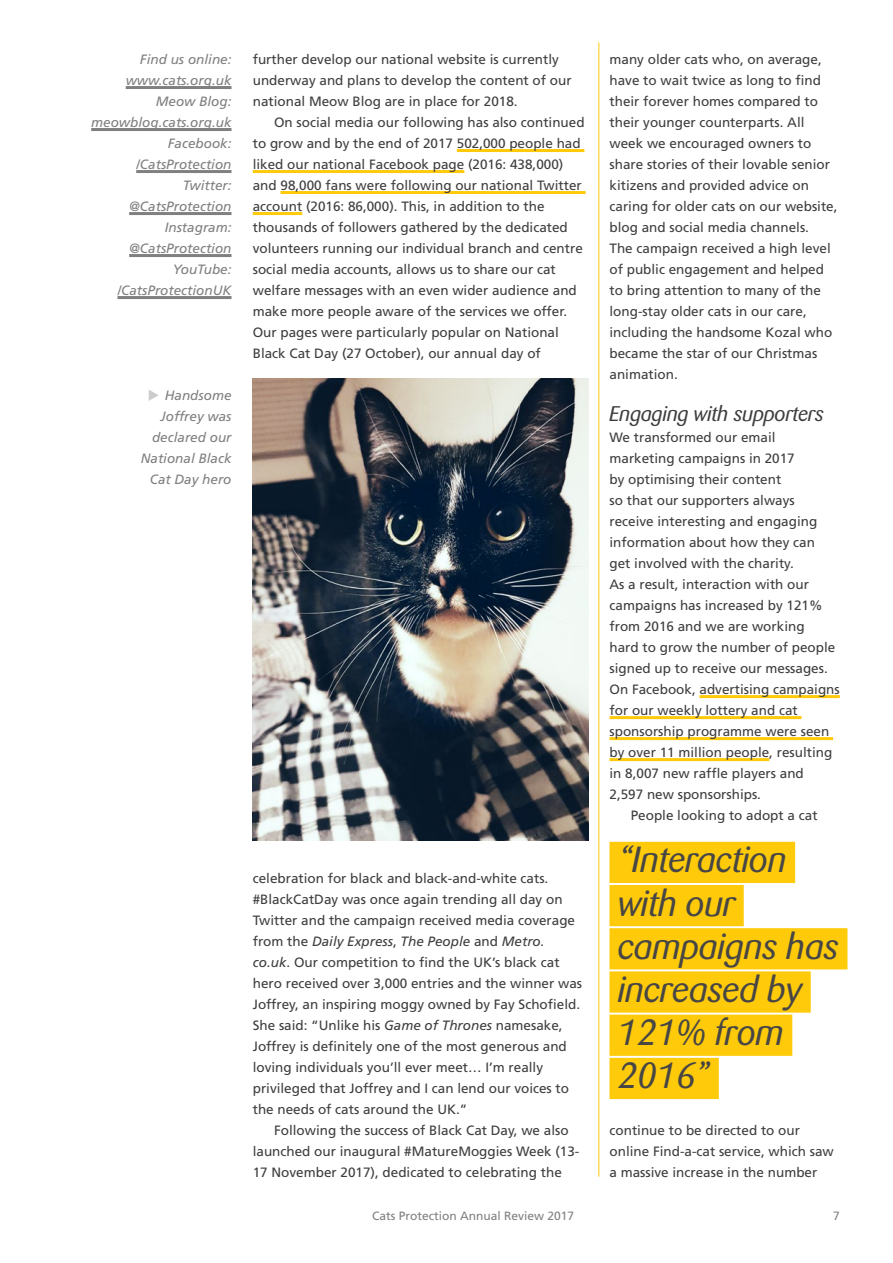
<style>
.page{position:relative;width:893px;height:1263px;background:#fff}
.page>*{position:absolute;margin:0;border:0;box-sizing:border-box;transform-origin:0 0}
.t1{font:italic 36px/43.2px "Barmeno BQ";color:#474645}
.t2{font:italic 21px "Barmeno BQ";color:#3e3e3f}
.t3{font:13.5px/21px "Frutiger";color:#3e3e3f}
.t4{font:italic 13.5px/21px "Frutiger";color:#817f80;text-align:right}
.t5{font:12px "Frutiger";color:#817f80}
.s1{font-style:italic}
</style>
<div class="page">
<hr style="left:598px;top:43px;width:1px;height:1134px;background:#feca0a">
<img style="left:253px;top:379px;width:335px;height:462px">
<div style="left:609px;top:842px;width:186px;height:41px;background:#feca0a"></div>
<div style="left:609px;top:885px;width:135px;height:41px;background:#feca0a"></div>
<div style="left:609px;top:928px;width:238px;height:41px;background:#feca0a"></div>
<div style="left:609px;top:971px;width:202px;height:42px;background:#feca0a"></div>
<div style="left:609px;top:1014px;width:183px;height:42px;background:#feca0a"></div>
<div style="left:609px;top:1058px;width:110px;height:41px;background:#feca0a"></div>
<hr style="left:699px;top:695px;width:141px;height:3px;background:#feca0a">
<hr style="left:609px;top:716px;width:192px;height:3px;background:#feca0a">
<hr style="left:609px;top:737px;width:224px;height:3px;background:#feca0a">
<hr style="left:609px;top:758px;width:160px;height:3px;background:#feca0a">
<hr style="left:457px;top:149px;width:127px;height:3px;background:#feca0a">
<hr style="left:253px;top:170px;width:211px;height:3px;background:#feca0a">
<hr style="left:281px;top:191px;width:305px;height:3px;background:#feca0a">
<hr style="left:253px;top:212px;width:49px;height:3px;background:#feca0a">
<hr style="left:126px;top:86px;width:105px;height:3px;background:#817f80">
<hr style="left:91px;top:128px;width:140px;height:3px;background:#817f80">
<hr style="left:136px;top:170px;width:95px;height:3px;background:#817f80">
<hr style="left:129px;top:212px;width:102px;height:3px;background:#817f80">
<hr style="left:129px;top:254px;width:102px;height:3px;background:#817f80">
<hr style="left:117px;top:296px;width:114px;height:3px;background:#817f80">
<p class="t4" style="left:91px;top:48px;width:142px">Find us online: www.cats.org.uk<br>Meow Blog: meowblog.cats.org.uk<br>Facebook: /CatsProtection<br>Twitter: @CatsProtection<br>Instagram: @CatsProtection<br>YouTube: /CatsProtectionUK</p>
<p class="t4" style="left:141px;top:384px;width:92px">Handsome<br>Joffrey was declared our<br>National Black<br>Cat Day hero</p>
<p class="t3" style="left:253px;top:48px;width:320px">further develop our national website is currently underway and plans to develop the content of our national Meow Blog are in place for 2018.</p>
<p class="t3" style="left:253px;top:111px;width:333px;text-indent:21px">On social media our following has also continued to grow and by the end of 2017 502,000 people had liked our national Facebook page (2016: 438,000) and 98,000 fans were following our national Twitter account (2016: 86,000). This, in addition to the thousands of followers gathered by the dedicated volunteers running our individual branch and centre social media accounts, allows us to share our cat welfare messages with an even wider audience and make more people aware of the services we offer.<br>Our pages were particularly popular on National Black Cat Day (27 October), our annual day of</p>
<p class="t3" style="left:253px;top:867px;width:331px">celebration for black and black-and-white cats. #BlackCatDay was once again trending all day on Twitter and the campaign received media coverage from the <span class="s1">Daily Express</span>, <span class="s1">The People</span> and <span class="s1">Metro. co.uk</span>. Our competition to find the UK’s black cat hero received over 3,000 entries and the winner was Joffrey, an inspiring moggy owned by Fay Schofield.<br>She said: “Unlike his <span class="s1">Game of Thrones</span> namesake, Joffrey is definitely one of the most generous and loving individuals you’ll ever meet… I’m really privileged that Joffrey and I can lend our voices to the needs of cats around the UK.”</p>
<p class="t3" style="left:253px;top:1119px;width:328px;text-indent:21px">Following the success of Black Cat Day, we also launched our inaugural #MatureMoggies Week (13-<br>17 November 2017), dedicated to celebrating the</p>
<p class="t3" style="left:609px;top:48px;width:230px">many older cats who, on average, have to wait twice as long to find their forever homes compared to their younger counterparts. All week we encouraged owners to share stories of their lovable senior kitizens and provided advice on caring for older cats on our website, blog and social media channels.<br>The campaign received a high level of public engagement and helped to bring attention to many of the long-stay older cats in our care, including the handsome Kozal who became the star of our Christmas animation.</p>
<h2 class="t2" style="left:609px;top:401px;width:216px">Engaging with supporters</h2>
<p class="t3" style="left:609px;top:426px;width:168px">We transformed our email</p>
<p class="t3" style="left:609px;top:447px;width:187px">marketing campaigns in 2017</p>
<p class="t3" style="left:609px;top:468px;width:173px">by optimising their content</p>
<p class="t3" style="left:609px;top:489px;width:187px">so that our supporters always</p>
<p class="t3" style="left:609px;top:510px;width:209px">receive interesting and engaging</p>
<p class="t3" style="left:609px;top:531px;width:207px">information about how they can</p>
<p class="t3" style="left:609px;top:552px;width:186px">get involved with the charity.</p>
<p class="t3" style="left:609px;top:573px;width:201px">As a result, interaction with our</p>
<p class="t3" style="left:609px;top:594px;width:215px">campaigns has increased by 121%</p>
<p class="t3" style="left:609px;top:615px;width:197px">from 2016 and we are working</p>
<p class="t3" style="left:609px;top:636px;width:227px">hard to grow the number of people</p>
<p class="t3" style="left:609px;top:657px;width:220px">signed up to receive our messages.</p>
<p class="t3" style="left:609px;top:678px;width:232px">On Facebook, advertising campaigns</p>
<p class="t3" style="left:609px;top:699px;width:190px">for our weekly lottery and cat</p>
<p class="t3" style="left:609px;top:720px;width:221px">sponsorship programme were seen</p>
<p class="t3" style="left:609px;top:741px;width:224px">by over 11 million people, resulting</p>
<p class="t3" style="left:609px;top:762px;width:196px">in 8,007 new raffle players and</p>
<p class="t3" style="left:609px;top:783px;width:153px">2,597 new sponsorships.</p>
<p class="t3" style="left:631px;top:804px;width:188px">People looking to adopt a cat</p>
<h1 class="t1" style="left:618px;top:839px;width:222px">“Interaction with our campaigns has increased by<br>121% from<br>2016”</h1>
<p class="t3" style="left:609px;top:1119px;width:226px">continue to be directed to our online Find-a-cat service, which saw a massive increase in the number</p>
<p class="t5" style="left:372px;top:1209px;width:204px">Cats Protection Annual Review 2017</p>
<p class="t5" style="left:833px;top:1209px;width:8px">7</p>
</div>
